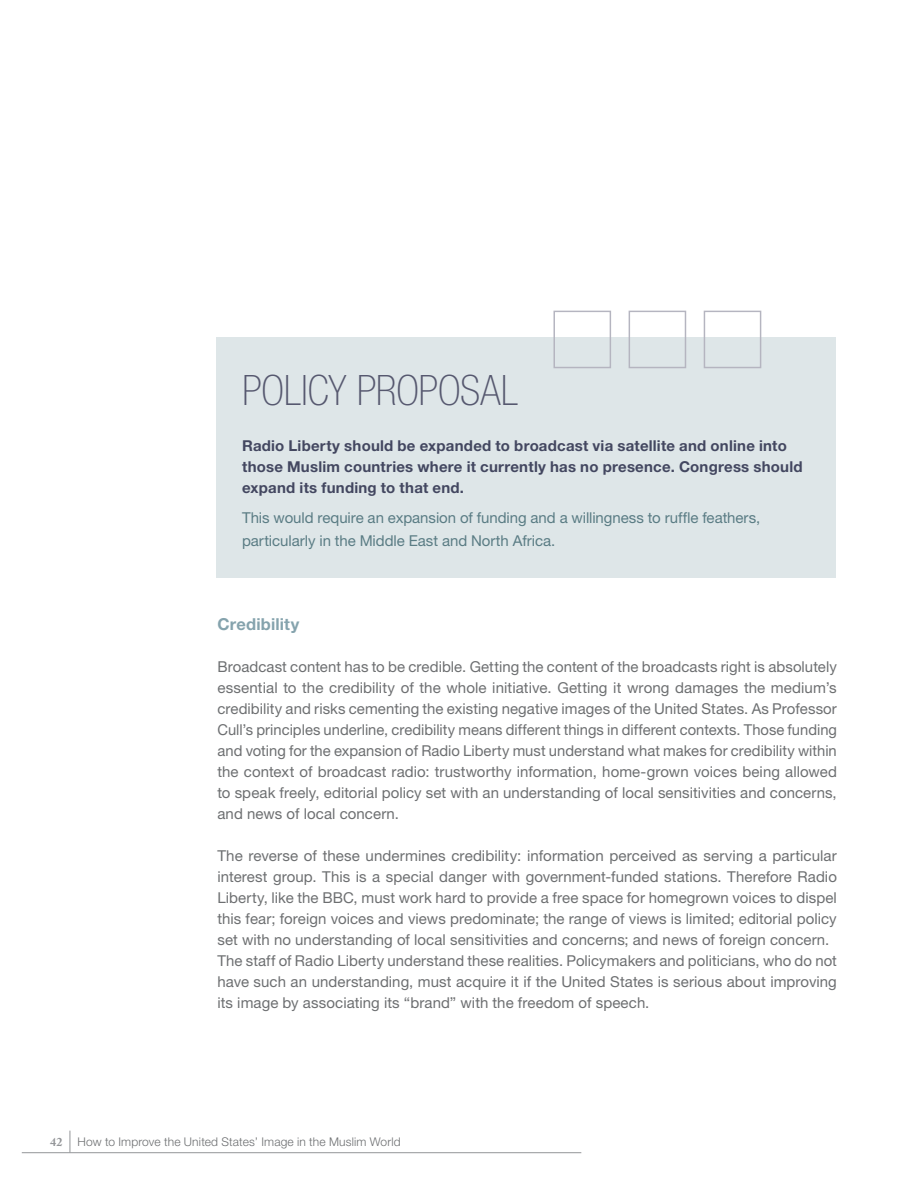
<style>
.page{position:relative;width:918px;height:1188px;background:#fff}
.page>*{position:absolute;margin:0;border:0;box-sizing:border-box;transform-origin:0 0}
.t1{font:100 condensed 42px "Helvetica Neue";letter-spacing:-.005em;color:#56586f}
.t2{font:700 16.5px "Helvetica Neue";letter-spacing:.01em;color:#85a3ad}
.t3{font:15px/21px "Helvetica Neue";letter-spacing:.005em;color:#6d6f71;text-align:justify}
.t4{font:700 15px/21px "Helvetica Neue";letter-spacing:.015em;color:#434760}
.t5{font:15px/22.5px "Helvetica Neue";letter-spacing:-.005em;color:#5a7c84}
.t6{font:300 12px "Helvetica Neue";letter-spacing:.015em;color:#6d6f71}
.s1{font-family:"Adobe Caslon Pro";font-weight:700;color:#939598}
</style>
<div class="page">
<hr style="left:22px;top:1152px;width:559px;height:1px;background:#939598">
<svg style="left:70px;top:1131px;width:1px;height:22px"></svg>
<div style="left:216px;top:337px;width:619px;height:241px;background:#dee6e8"></div>
<div style="left:553px;top:311px;width:58px;height:57px;border:1px solid #b5b5c0"></div>
<div style="left:629px;top:311px;width:57px;height:57px;border:1px solid #b5b5c0"></div>
<div style="left:704px;top:311px;width:57px;height:57px;border:1px solid #b5b5c0"></div>
<h1 class="t1" style="left:242px;top:367px;width:278px">POLICY PROPOSAL</h1>
<p class="t4" style="left:242px;top:435px;width:562px">Radio Liberty should be expanded to broadcast via satellite and online into those Muslim countries where it currently has no presence. Congress should expand its funding to that end.</p>
<p class="t5" style="left:242px;top:506px;width:520px">This would require an expansion of funding and a willingness to ruffle feathers, particularly in the M iddle East and North Africa.</p>
<p class="t2" style="left:217px;top:614px;width:83px">Credibility</p>
<p class="t3" style="left:217px;top:656px;width:621px">Broadcast content has to be credible. Getting the content of the broadcasts right is absolutely essential to the credibility of the whole initiative. Getting it wrong damages the medium’s credibility and risks cementing the existing negative images of the United States. As Professor Cull’s principles underline, credibility means different things in different contexts. Those funding and voting for the expansion of Radio Liberty must understand what makes for credibility within the context of broadcast radio: trustworthy information, home-grown voices being allowed to speak freely, editorial policy set with an understanding of local sensitivities and concerns, and news of local concern.</p>
<p class="t3" style="left:217px;top:845px;width:621px;text-align:left">The reverse of these undermines credibility: information perceived as serving a particular interest group. This is a special danger with government-funded stations. Therefore Radio Liberty, like the BBC, must work hard to provide a free space for homegrown voices to dispel this fear; foreign voices and views predominate; the range of views is limited; editorial policy set with no understanding of local sensitivities and concerns; and news of foreign concern.<br>The staff of Radio Liberty understand these realities. Policymakers and politicians, who do not have such an understanding, must acquire it if the United States is serious about improving its image by associating its “brand” with the freedom of speech.</p>
<p class="t6" style="left:50px;top:1135px;width:352px"><span class="s1">42</span> How to Improve the United States’ Image in the Muslim World</p>
</div>
